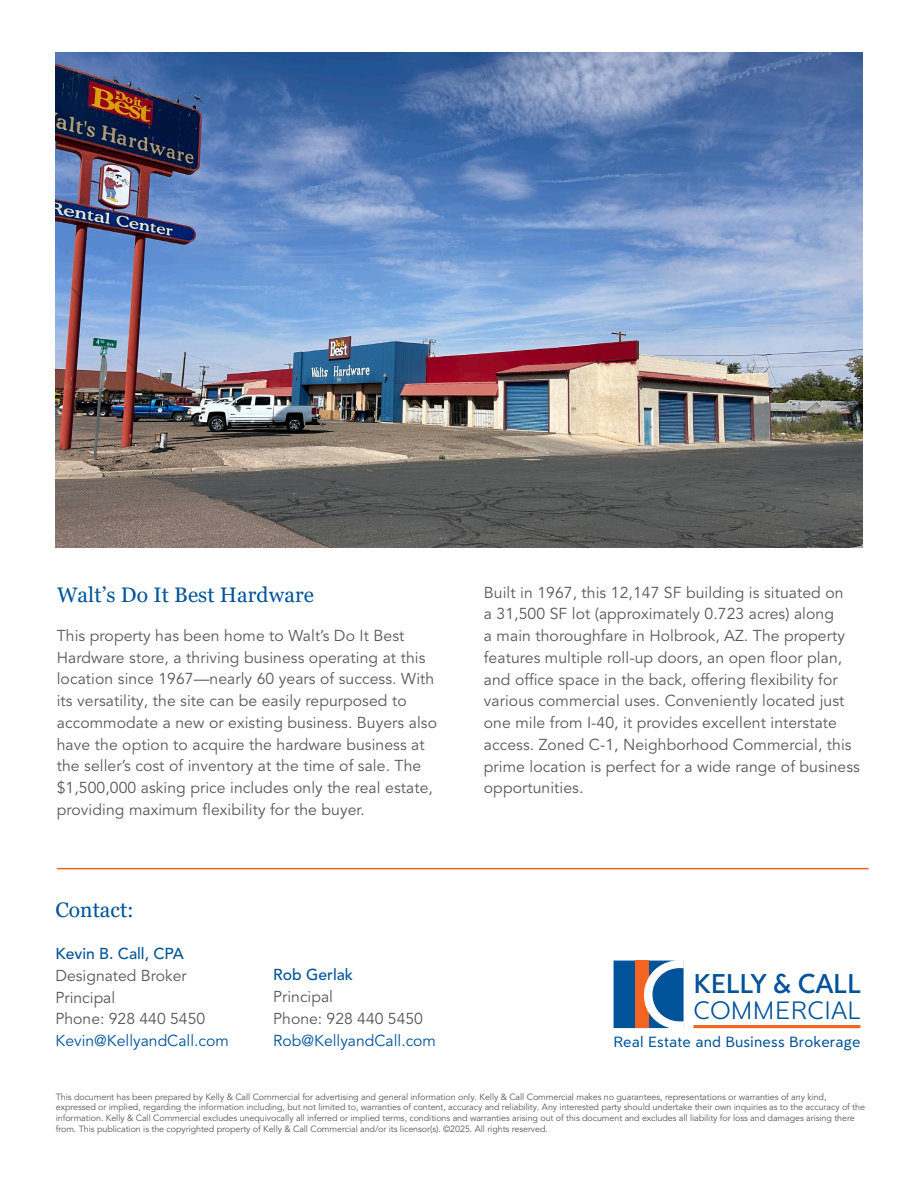
<style>
.page{position:relative;width:918px;height:1188px;background:#fff}
.page>*{position:absolute;margin:0;border:0;box-sizing:border-box;transform-origin:0 0}
.t1{font:500 28.35px "Clarika Geometric";letter-spacing:-.005em;color:#015399}
.t2{font:300 26.25px "Clarika Grotesque";letter-spacing:.02em;color:#015399}
.Subhead{font:21px "Georgia";letter-spacing:.005em;color:#015399}
.Body{font:21px "Georgia";color:#015399}
.Contact_Info{font:15.75px/21.8px "Avenir LT Pro";letter-spacing:.005em;color:#57585a}
.Body-2{font:15.75px "Avenir LT Pro";color:#57585a}
.Body-3{font:15.75px "Avenir LT Pro";color:#015399}
.Body-4{font:500 15.75px "Avenir LT Pro";color:#015399}
.t3{font:15.45px "Clarika Grotesque";letter-spacing:.01em;color:#015399}
.t4{font:9px/10.8px "Avenir LT Pro";letter-spacing:-.01em;color:#57585a}
.s1{font-family:"Clarika Grotesque"}
</style>
<div class="page">
<hr style="left:58px;top:868px;width:810px;height:1px;background:#f36421">
<img style="left:56px;top:53px;width:806px;height:495px">
<hr style="left:693px;top:1025px;width:167px;height:3px;background:#f36421">
<svg style="left:614px;top:961px;width:70px;height:67px"></svg>
<p class="Subhead" style="left:57px;top:582px;width:258px">Walt’s Do It Best Hardware</p>
<p class="Contact_Info" style="left:57px;top:625px;width:382px">This property has been home to Walt’s Do It Best Hardware store, a thriving business operating at this location since 1967—nearly 60 years of success. With its versatility, the site can be easily repurposed to accommodate a new or existing business. Buyers also have the option to acquire the hardware business at the seller’s cost of inventory at the time of sale. The $1,500,000 asking price includes only the real estate, providing maximum flexibility for the buyer.</p>
<p class="Body" style="left:56px;top:897px;width:80px">Contact:</p>
<p class="Body-4" style="left:56px;top:944px;width:130px">Kevin B. Call, CPA</p>
<p class="Body-2" style="left:56px;top:966px;width:133px">Designated Broker</p>
<p class="Body-2" style="left:56px;top:988px;width:61px">Principal</p>
<p class="Body-2" style="left:56px;top:1010px;width:151px">Phone: 928 440 5450</p>
<p class="Body-3" style="left:56px;top:1031px;width:175px">Kevin@KellyandCall.com</p>
<p class="Body-4" style="left:273px;top:966px;width:81px">Rob Gerlak</p>
<p class="Body-2" style="left:273px;top:987px;width:61px">Principal</p>
<p class="Body-2" style="left:273px;top:1009px;width:151px">Phone: 928 440 5450</p>
<p class="Body-3" style="left:273px;top:1031px;width:164px">Rob@KellyandCall.com</p>
<p class="Contact_Info" style="left:484px;top:582px;width:378px">Built in 1967, this 12,147 SF building is situated on<br>a 31,500 SF lot (approximately 0.723 acres) along<br>a main thoroughfare in Holbrook, AZ. The property features multiple roll-up doors, an open floor plan, and office space in the back, offering flexibility for various commercial uses. Conveniently located just one mile from I-40, it provides excellent interstate access. Zoned C-1, Neighborhood Commercial, this prime location is perfect for a wide range of business opportunities.</p>
<p class="t1" style="left:693px;top:964px;width:169px">KELLY <span class="s1">&amp;</span> CALL</p>
<p class="t2" style="left:693px;top:993px;width:168px">COMMERCIAL</p>
<p class="t3" style="left:614px;top:1031px;width:248px">Real Estate and Business Brokerage</p>
<p class="t4" style="left:56px;top:1091px;width:811px">This document has been prepared by Kelly &amp; Call Commercial for advertising and general information only. Kelly &amp; Call Commercial makes no guarantees, representations or warranties of any kind, expressed or implied, regarding the information including, but not limited to, warranties of content, accuracy and reliability. Any interested party should undertake their own inquiries as to the accuracy of the information. Kelly &amp; Call Commercial excludes unequivocally all inferred or implied terms, conditions and warranties arising out of this document and excludes all liability for loss and damages arising there from. This publication is the copyrighted property of Kelly &amp; Call Commercial and/or its licensor(s). ©2025. All rights reserved.</p>
</div>
